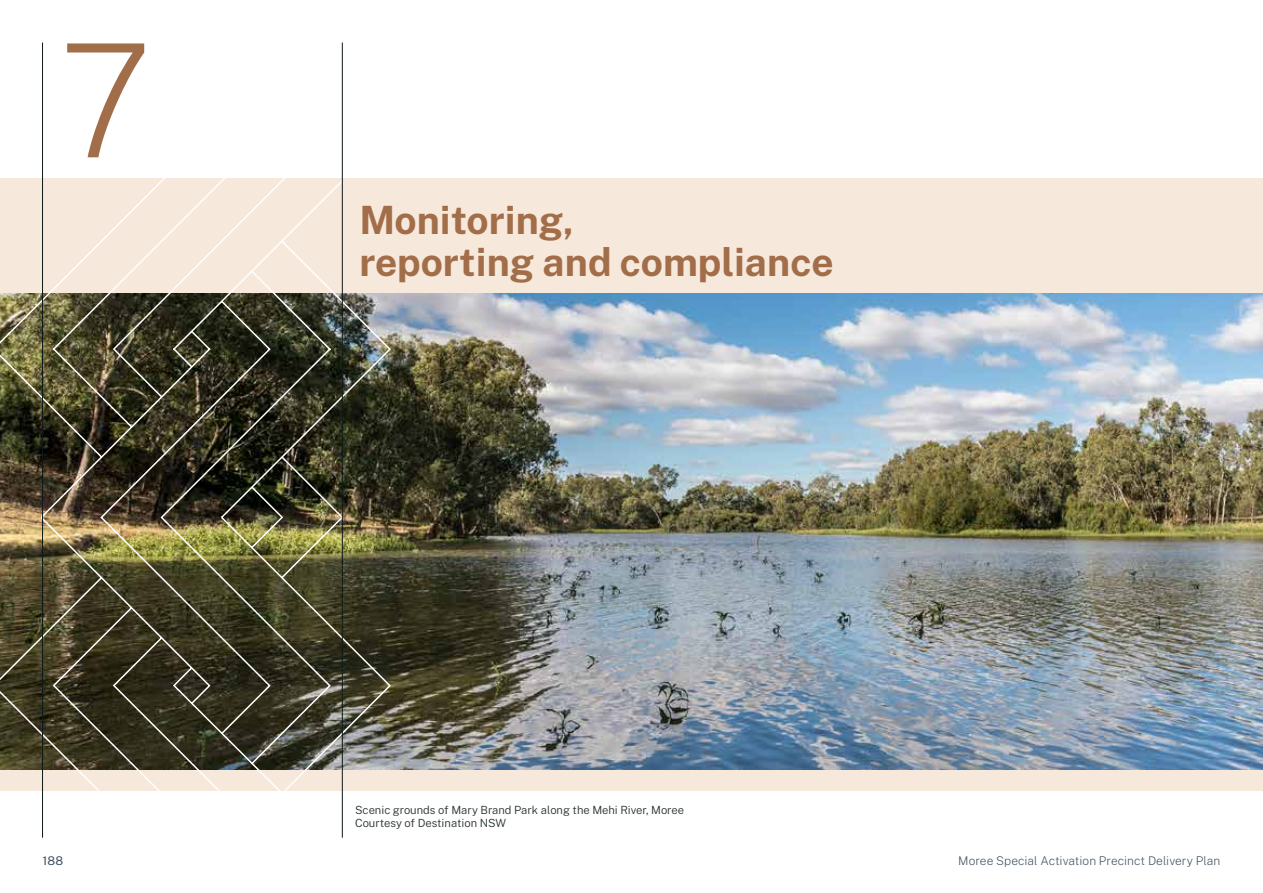
<style>
.page{position:relative;width:1263px;height:893px;background:#fff}
.page>*{position:absolute;margin:0;border:0;box-sizing:border-box;transform-origin:0 0}
.t1{font:200 157.5px "Public Sans";color:#a26e49}
.t2{font:700 39px/42.9px "Public Sans";color:#a26e49}
.t3{font:200 12px "Public Sans";color:#3f4f5e}
.t4{font:12px "Public Sans";color:#3f4f5e}
.t5{font:300 11.25px/12.8px "Public Sans";color:#252f2e}
</style>
<div class="page">
<div style="left:0;top:179px;width:1263px;height:612px;background:#f7e8dc"></div>
<img style="left:391px;top:293px;width:872px;height:477px">
<img style="left:0;top:179px;width:391px;height:612px">
<hr style="left:342px;top:43px;width:1px;height:795px;background:#0f1a18">
<hr style="left:42px;top:43px;width:1px;height:795px;background:#0f1a18">
<h1 class="t1" style="left:60px;top:-14px;width:94px">7</h1>
<h2 class="t2" style="left:359px;top:196px;width:476px">Monitoring,<br>reporting and compliance</h2>
<p class="t5" style="left:355px;top:803px;width:330px">Scenic grounds of Mary Brand Park along the Mehi River, Moree<br>Courtesy of Destination NSW</p>
<p class="t4" style="left:43px;top:852px;width:22px">188</p>
<p class="t3" style="left:958px;top:852px;width:264px">Moree Special Activation Precinct Delivery Plan</p>
</div>
